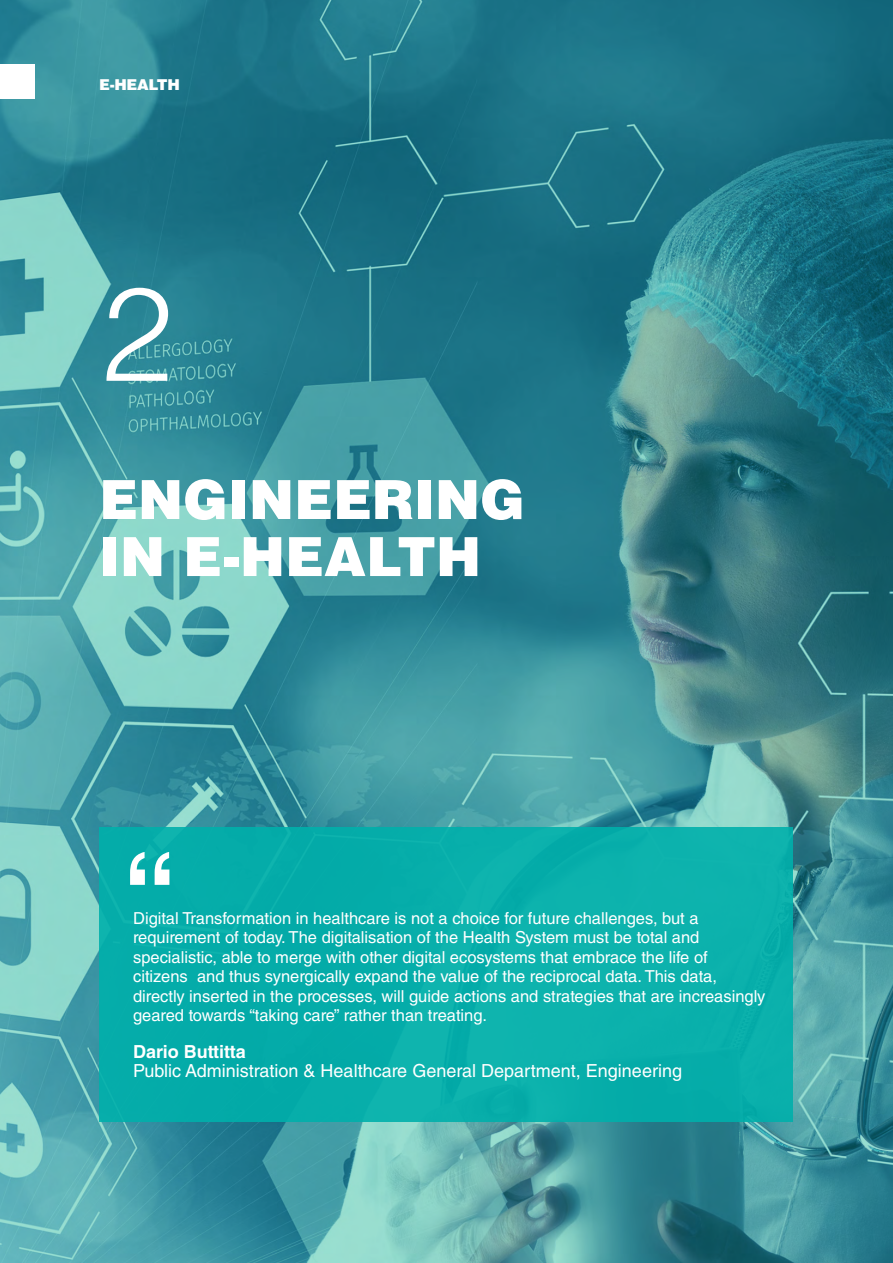
<style>
.page{position:relative;width:893px;height:1263px;background:#fff}
.page>*{position:absolute;margin:0;border:0;box-sizing:border-box;transform-origin:0 0}
.t1{font:300 132px "Helvetica LT Std";color:#fff}
.t2{font:900 54px/57px "Helvetica LT Std";color:#fff}
.t3{font:18px "Helvetica LT Std";color:#fff}
.t4{font:700 18px "Helvetica LT Std";color:#fff}
.t5{font:16.5px/19.5px "Helvetica LT Std";color:#fff}
.t6{font:900 15px "Helvetica LT Std";letter-spacing:-.02em;color:#fff}
</style>
<div class="page">
<img style="left:0;top:0;width:893px;height:1263px">
<div style="left:0;top:65px;width:34px;height:34px;background:#fff"></div>
<div style="left:99px;top:827px;width:694px;height:294px;background:#00b0ab"></div>
<svg style="left:130px;top:852px;width:39px;height:33px"></svg>
<p class="t6" style="left:99px;top:75px;width:82px">E-HEALTH</p>
<h1 class="t1" style="left:100px;top:252px;width:75px">2</h1>
<h2 class="t2" style="left:99px;top:470px;width:427px">ENGINEERING<br>IN E-HEALTH</h2>
<p class="t5" style="left:133px;top:908px;width:634px">Digital Transformation in healthcare is not a choice for future challenges, but a requirement of today. The digitalisation of the Health System must be total and specialistic, able to merge with other digital ecosystems that embrace the life of citizens and thus synergically expand the value of the reciprocal data. This data, directly inserted in the processes, will guide actions and strategies that are increasingly geared towards “taking care” rather than treating.</p>
<p class="t4" style="left:133px;top:1040px;width:114px">Dario Buttitta</p>
<p class="t3" style="left:133px;top:1060px;width:551px">Public Administration &amp; Healthcare General Department, Engineering</p>
</div>
